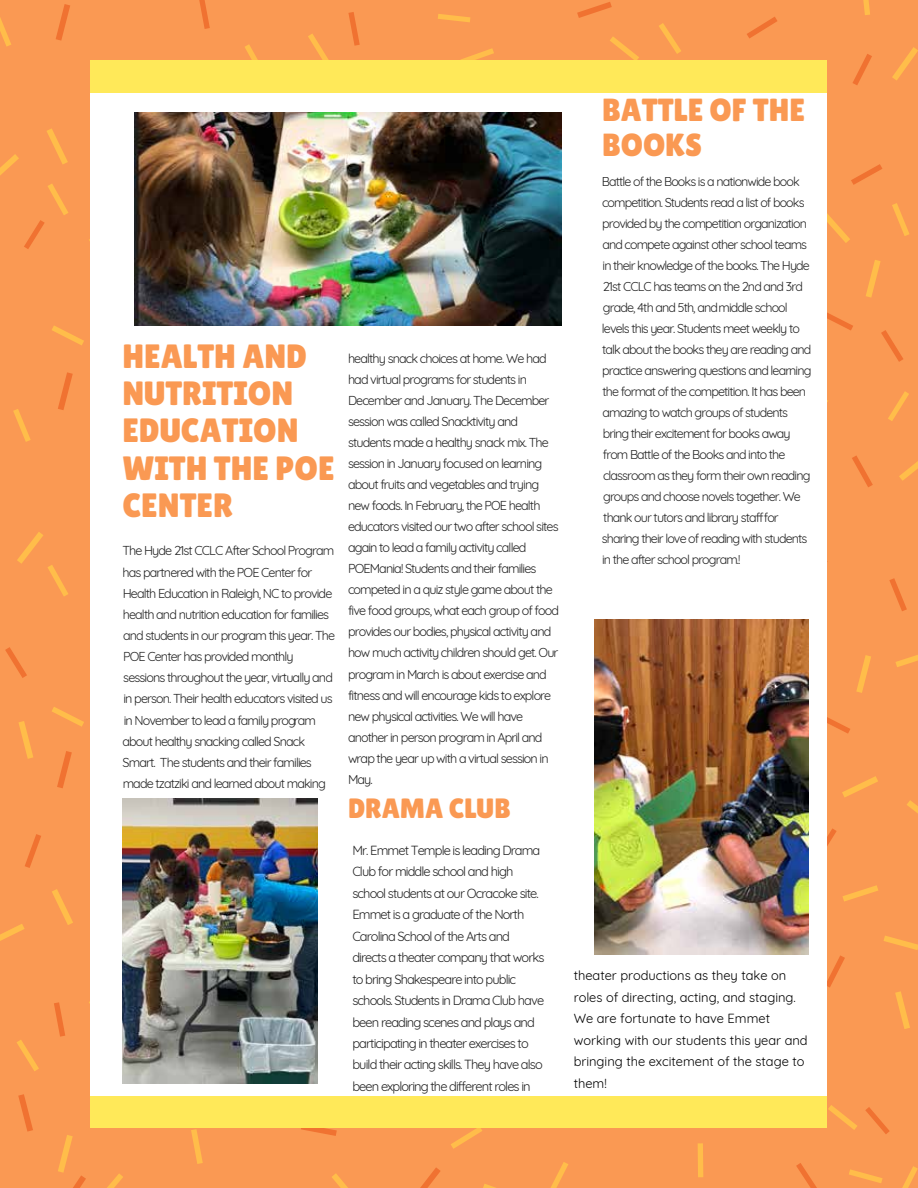
<style>
.page{position:relative;width:918px;height:1188px;background:#fa9953}
.page>*{position:absolute;margin:0;border:0;box-sizing:border-box;transform-origin:0 0}
.t1{font:33.75px/37px "Lilita One";color:#fa9953}
.t2{font:31.95px/34.7px "Lilita One";color:#fa9953}
.t3{font:27.9px "Lilita One";color:#fa9953}
.t4{font:12.9px/21.5px "Quicksand";letter-spacing:-.07em;color:#222}
.t5{font:12.9px/21.5px "Quicksand";color:#000}
.t6{font:12.6px/21px "Quicksand";letter-spacing:-.07em;color:#222}
</style>
<div class="page">
<div style="left:90px;top:73px;width:737px;height:1043px;background:#fff"></div>
<div style="left:90px;top:1096px;width:737px;height:32px;background:#ffe959"></div>
<div style="left:90px;top:60px;width:737px;height:32px;background:#ffe959"></div>
<img style="left:134px;top:112px;width:428px;height:214px">
<img style="left:122px;top:799px;width:195px;height:284px">
<img style="left:594px;top:619px;width:214px;height:336px">
<h1 class="t1" style="left:122px;top:338px;width:214px">HEALTH AND<br>NUTRITION<br>EDUCATION<br>WITH THE POE<br>CENTER</h1>
<p class="t6" style="left:122px;top:539px;width:214px">The Hyde 21st CCLC After School Program has partnered with the POE Center for Health Education in Raleigh, NC to provide health and nutrition education for families and students in our program this year. The POE Center has provided monthly sessions throughout the year, virtually and in person. Their health educators visited us in November to lead a family program about healthy snacking called Snack Smart. The students and their families made tzatziki and learned about making</p>
<p class="t6" style="left:348px;top:346px;width:213px">healthy snack choices at home. We had had virtual programs for students in December and January. The December session was called Snacktivity and students made a healthy snack mix. The session in January focused on learning about fruits and vegetables and trying new foods. In February, the POE health educators visited our two after school sites again to lead a family activity called POEMania! Students and their families competed in a quiz style game about the five food groups, what each group of food provides our bodies, physical activity and how much activity children should get. Our program in March is about exercise and fitness and will encourage kids to explore new physical activities. We will have another in person program in April and wrap the year up with a virtual session in May.</p>
<h3 class="t3" style="left:348px;top:792px;width:164px">DRAMA CLUB</h3>
<p class="t4" style="left:352px;top:838px;width:194px">Mr. Emmet Temple is leading Drama Club for middle school and high school students at our Ocracoke site.<br>Emmet is a graduate of the North Carolina School of the Arts and directs a theater company that works to bring Shakespeare into public schools. Students in Drama Club have been reading scenes and plays and participating in theater exercises to build their acting skills. They have also been exploring the different roles in</p>
<h2 class="t2" style="left:602px;top:93px;width:205px">BATTLE OF THE<br>BOOKS</h2>
<p class="t6" style="left:602px;top:170px;width:211px">Battle of the Books is a nationwide book competition. Students read a list of books provided by the competition organization and compete against other school teams in their knowledge of the books. The Hyde 21st CCLC has teams on the 2nd and 3rd grade, 4th and 5th, andmiddle school levels this year. Students meet weekly to talk about the books they are reading and practice answering questions and learning the format of the competition. It has been amazing to watch groups of students bring their excitement for books away from Battle of the Books and into the classroom as they form their own reading groups and choose novels together. We thank our tutors and library stafffor sharing their love of reading with students in the after school program.!</p>
<p class="t5" style="left:574px;top:964px;width:236px">theater productions as they take on roles of directing, acting, and staging.<br>We are fortunate to have Emmet working with our students this year and bringing the excitement of the stage to them!</p>
</div>
